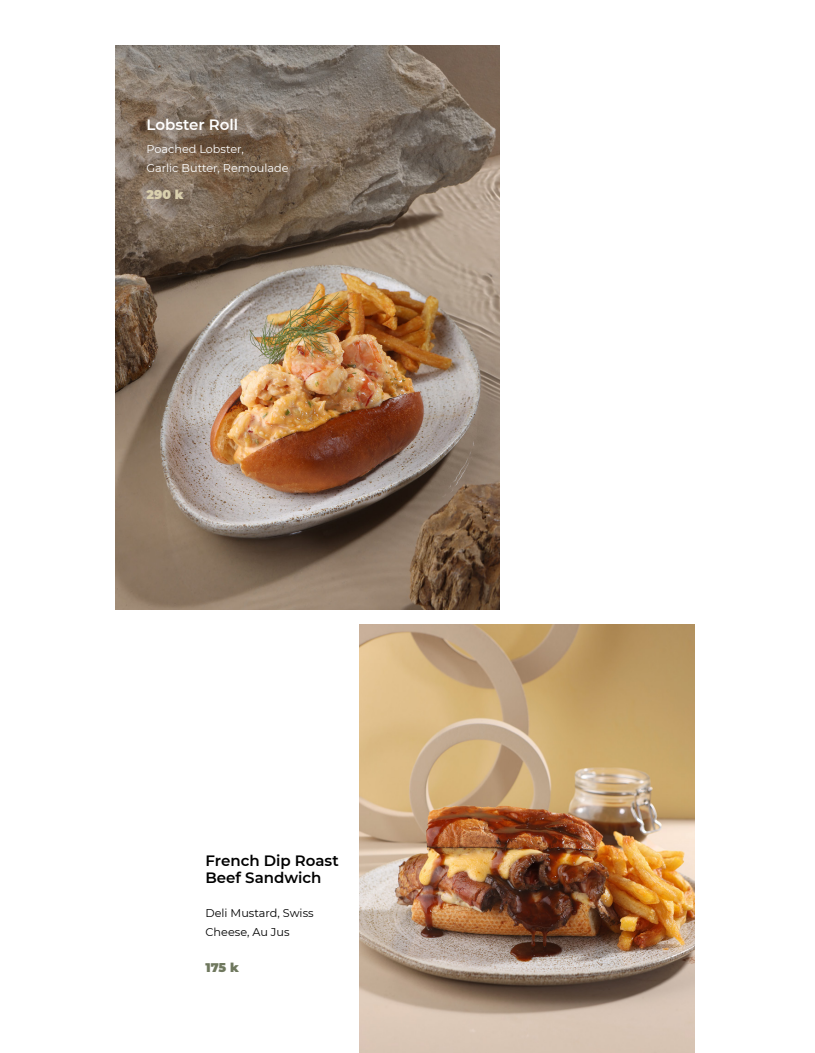
<style>
.page{position:relative;width:815px;height:1053px;background:#fff}
.page>*{position:absolute;margin:0;border:0;box-sizing:border-box;transform-origin:0 0}
.t1{font:600 15px "Montserrat";color:#000}
.t2{font:600 15px "Montserrat";color:#fff}
.t3{font:900 12.5px "Montserrat";color:#d9cfad}
.t4{font:900 12.5px "Montserrat";color:#6f785e}
.t5{font:11.25px "Montserrat";color:#fff}
.t6{font:11.25px "Montserrat";color:#000}
</style>
<div class="page">
<img style="left:116px;top:45px;width:383px;height:564px">
<img style="left:360px;top:624px;width:334px;height:428px">
<p class="t2" style="left:147px;top:114px;width:93px">Lobster Roll</p>
<p class="t5" style="left:147px;top:142px;width:99px">Poached Lobster,</p>
<p class="t5" style="left:147px;top:160px;width:144px">Garlic Butter, Remoulade</p>
<p class="t3" style="left:147px;top:185px;width:39px">290 k</p>
<p class="t1" style="left:206px;top:849px;width:135px">French Dip Roast</p>
<p class="t1" style="left:206px;top:867px;width:117px">Beef Sandwich</p>
<p class="t6" style="left:206px;top:904px;width:110px">Deli Mustard, Swiss</p>
<p class="t6" style="left:206px;top:923px;width:86px">Cheese, Au Jus</p>
<p class="t4" style="left:206px;top:958px;width:35px">175 k</p>
</div>
